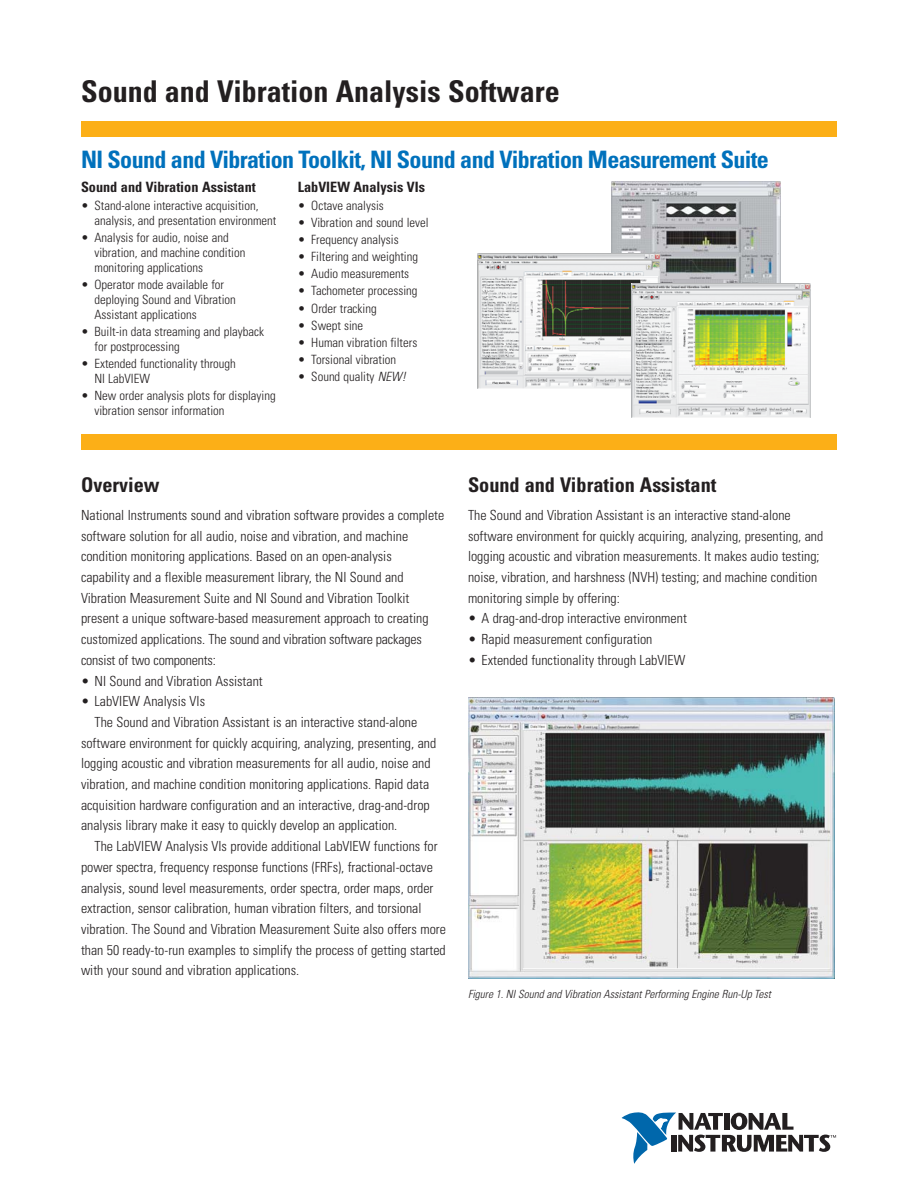
<style>
.page{position:relative;width:918px;height:1188px;background:#fff}
.page>*{position:absolute;margin:0;border:0;box-sizing:border-box;transform-origin:0 0}
.t1{font:700 condensed 30px "Univers";color:#231f20}
.t2{font:700 condensed 24px "Univers";letter-spacing:-.025em;color:#0071bc}
.t3{font:700 condensed 20.25px "Univers";color:#231f20}
.t4{font:700 condensed 14.25px "Univers";color:#231f20}
.t5{font:300 condensed 13.95px/20.7px "Univers";color:#231f20}
.t6{font:300 condensed 12.75px/15px "Univers";color:#231f20}
.t7{font:italic 300 condensed 11.25px "Univers";color:#231f20}
.s1{font-style:italic}
</style>
<div class="page">
<img style="left:612px;top:182px;width:169px;height:101px">
<div style="left:81px;top:122px;width:756px;height:15px;background:#fcaf17"></div>
<div style="left:81px;top:434px;width:756px;height:16px;background:#fcaf17"></div>
<img style="left:478px;top:253px;width:182px;height:136px">
<svg style="left:622px;top:1113px;width:214px;height:51px"></svg>
<img style="left:631px;top:283px;width:180px;height:135px">
<img style="left:468px;top:697px;width:366px;height:281px">
<h1 class="t1" style="left:81px;top:80px;width:480px">Sound and Vibration Analysis Software</h1>
<h2 class="t2" style="left:81px;top:151px;width:689px">NI Sound and Vibration Toolkit, NI Sound and Vibration Measurement Suite</h2>
<p class="t4" style="left:81px;top:182px;width:176px">Sound and Vibration Assistant</p>
<p class="t6" style="left:94px;top:199px;width:184px;text-indent:-13px">• Stand-alone interactive acquisition, analysis, and presentation environment</p>
<p class="t6" style="left:94px;top:231px;width:152px;text-indent:-13px">• Analysis for audio, noise and vibration, and machine condition monitoring applications</p>
<p class="t6" style="left:94px;top:278px;width:143px;text-indent:-13px">• Operator mode available for deploying Sound and Vibration<br>Assistant applications</p>
<p class="t6" style="left:94px;top:325px;width:171px;text-indent:-13px">• Built-in data streaming and playback for postprocessing</p>
<p class="t6" style="left:94px;top:357px;width:143px;text-indent:-13px">• Extended functionality through<br>NI LabVIEW</p>
<p class="t6" style="left:94px;top:390px;width:183px;text-indent:-13px">• New order analysis plots for displaying vibration sensor information</p>
<p class="t4" style="left:298px;top:182px;width:129px">LabVIEW Analysis VIs</p>
<p class="t6" style="left:298px;top:199px;width:87px">• Octave analysis</p>
<p class="t6" style="left:298px;top:216px;width:132px">• Vibration and sound level</p>
<p class="t6" style="left:298px;top:233px;width:102px">• Frequency analysis</p>
<p class="t6" style="left:298px;top:250px;width:122px">• Filtering and weighting</p>
<p class="t6" style="left:298px;top:267px;width:113px">• Audio measurements</p>
<p class="t6" style="left:298px;top:285px;width:121px">• Tachometer processing</p>
<p class="t6" style="left:298px;top:302px;width:80px">• Order tracking</p>
<p class="t6" style="left:298px;top:319px;width:67px">• Swept sine</p>
<p class="t6" style="left:298px;top:336px;width:121px">• Human vibration filters</p>
<p class="t6" style="left:298px;top:353px;width:100px">• Torsional vibration</p>
<p class="t6" style="left:298px;top:370px;width:112px">• Sound quality <span class="s1">NEW!</span></p>
<h3 class="t3" style="left:81px;top:478px;width:80px">Overview</h3>
<p class="t5" style="left:81px;top:506px;width:365px">National Instruments sound and vibration software provides a complete software solution for all audio, noise and vibration, and machine condition monitoring applications. Based on an open-analysis<br>capability and a flexible measurement library, the NI Sound and Vibration Measurement Suite and NI Sound and Vibration Toolkit present a unique software-based measurement approach to creating customized applications. The sound and vibration software packages consist of two components:</p>
<p class="t5" style="left:81px;top:672px;width:183px">• NI Sound and Vibration Assistant</p>
<p class="t5" style="left:81px;top:692px;width:126px">• LabVIEW Analysis VIs</p>
<p class="t5" style="left:94px;top:713px;width:324px">The Sound and Vibration Assistant is an interactive stand-alone</p>
<p class="t5" style="left:81px;top:734px;width:357px">software environment for quickly acquiring, analyzing, presenting, and</p>
<p class="t5" style="left:81px;top:754px;width:351px">logging acoustic and vibration measurements for all audio, noise and</p>
<p class="t5" style="left:81px;top:775px;width:350px">vibration, and machine condition monitoring applications. Rapid data</p>
<p class="t5" style="left:81px;top:796px;width:350px">acquisition hardware configuration and an interactive, drag-and-drop</p>
<p class="t5" style="left:81px;top:817px;width:318px">analysis library make it easy to quickly develop an application.</p>
<p class="t5" style="left:94px;top:837px;width:345px">The LabVIEW Analysis VIs provide additional LabVIEW functions for</p>
<p class="t5" style="left:81px;top:858px;width:353px">power spectra, frequency response functions (FRFs), fractional-octave</p>
<p class="t5" style="left:81px;top:879px;width:354px">analysis, sound level measurements, order spectra, order maps, order</p>
<p class="t5" style="left:81px;top:899px;width:342px">extraction, sensor calibration, human vibration filters, and torsional</p>
<p class="t5" style="left:81px;top:920px;width:366px">vibration. The Sound and Vibration Measurement Suite also offers more</p>
<p class="t5" style="left:81px;top:941px;width:366px">than 50 ready-to-run examples to simplify the process of getting started</p>
<p class="t5" style="left:81px;top:961px;width:220px">with your sound and vibration applications.</p>
<h3 class="t3" style="left:468px;top:478px;width:250px">Sound and Vibration Assistant</h3>
<p class="t5" style="left:468px;top:506px;width:357px">The Sound and Vibration Assistant is an interactive stand-alone software environment for quickly acquiring, analyzing, presenting, and logging acoustic and vibration measurements. It makes audio testing; noise, vibration, and harshness (NVH) testing; and machine condition monitoring simple by offering:</p>
<p class="t5" style="left:468px;top:610px;width:220px">• A drag-and-drop interactive environment</p>
<p class="t5" style="left:468px;top:630px;width:186px">• Rapid measurement configuration</p>
<p class="t5" style="left:468px;top:651px;width:219px">• Extended functionality through LabVIEW</p>
<p class="t7" style="left:468px;top:990px;width:307px">Figure 1.NISound and Vibration AssistantPerforming Engine Run-Up Test</p>
</div>
